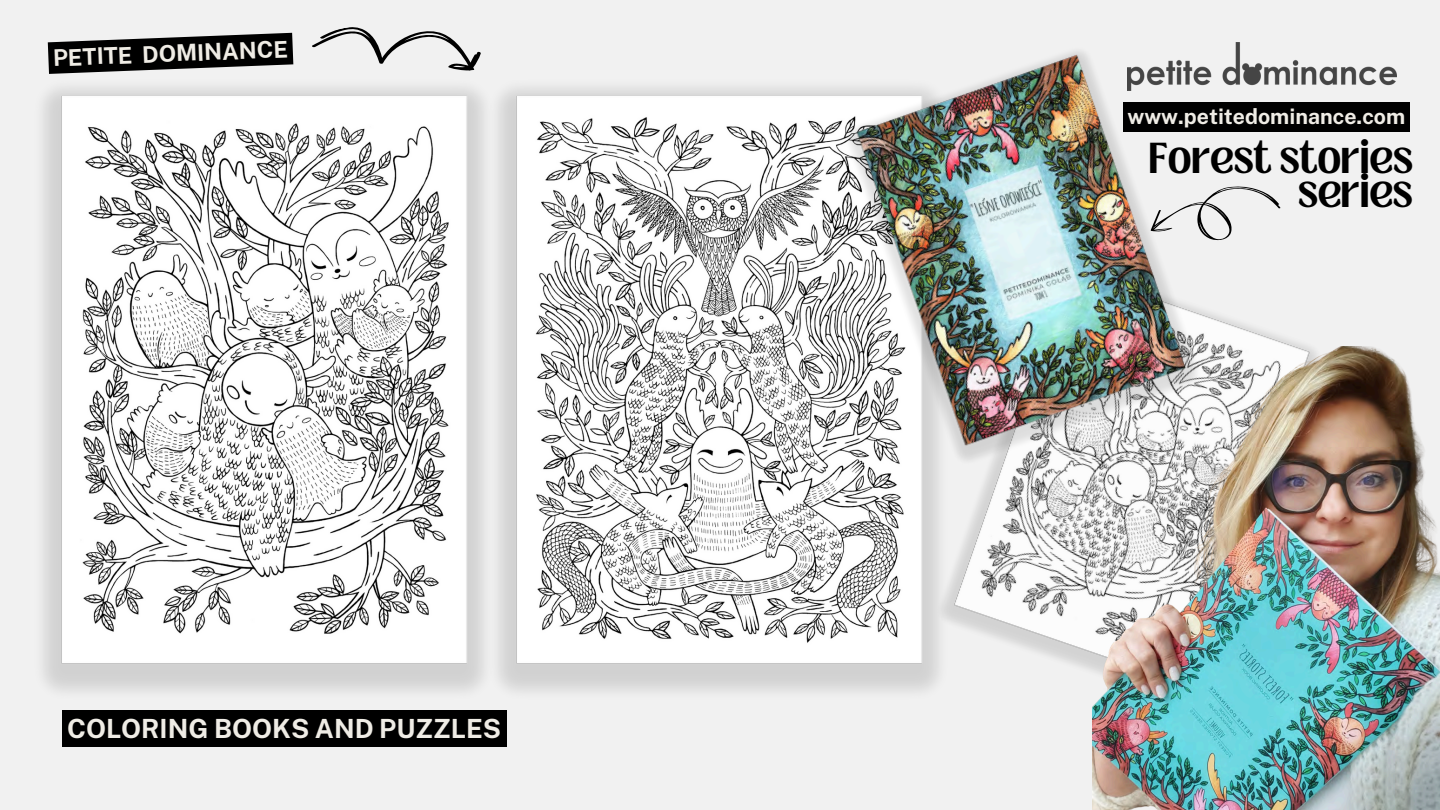
<style>
.page{position:relative;width:1440px;height:810px;background:#f1f1f1}
.page>*{position:absolute;margin:0;border:0;box-sizing:border-box;transform-origin:0 0}
.t1{font:700 33.2px/33.8px "Loubag";color:#000;text-align:right}
.t2{font:700 26.4px "Public Sans";color:#efece5}
.t3{font:700 23px "Public Sans";color:#efece5}
.t4{font:700 21.4px "Public Sans";color:#efece5}
</style>
<div class="page">
<div style="left:62px;top:710px;width:445px;height:36px;background:#000"></div>
<svg style="left:48px;top:33px;width:245px;height:24px"></svg>
<img style="left:43px;top:57px;width:441px;height:635px">
<img style="left:498px;top:87px;width:426px;height:605px">
<svg style="left:310px;top:27px;width:174px;height:71px"></svg>
<img style="left:1222px;top:43px;width:175px;height:43px">
<img style="left:924px;top:316px;width:384px;height:374px">
<img style="left:831px;top:51px;width:386px;height:434px">
<svg style="left:1144px;top:165px;width:137px;height:102px"></svg>
<img style="left:1092px;top:347px;width:348px;height:463px">
<div style="left:1123px;top:102px;width:287px;height:29px;background:#000"></div>
<h3 class="t3" style="left:53px;top:44px;width:237px;rotate:-2deg">PETITE DOMINANCE</h3>
<p class="t2" style="left:67px;top:713px;width:436px">COLORING BOOKS AND PUZZLES</p>
<p class="t4" style="left:1128px;top:104px;width:279px">www.petitedominance.com</p>
<p class="t1" style="left:1149px;top:142px;width:265px">Forest stories series</p>
</div>
